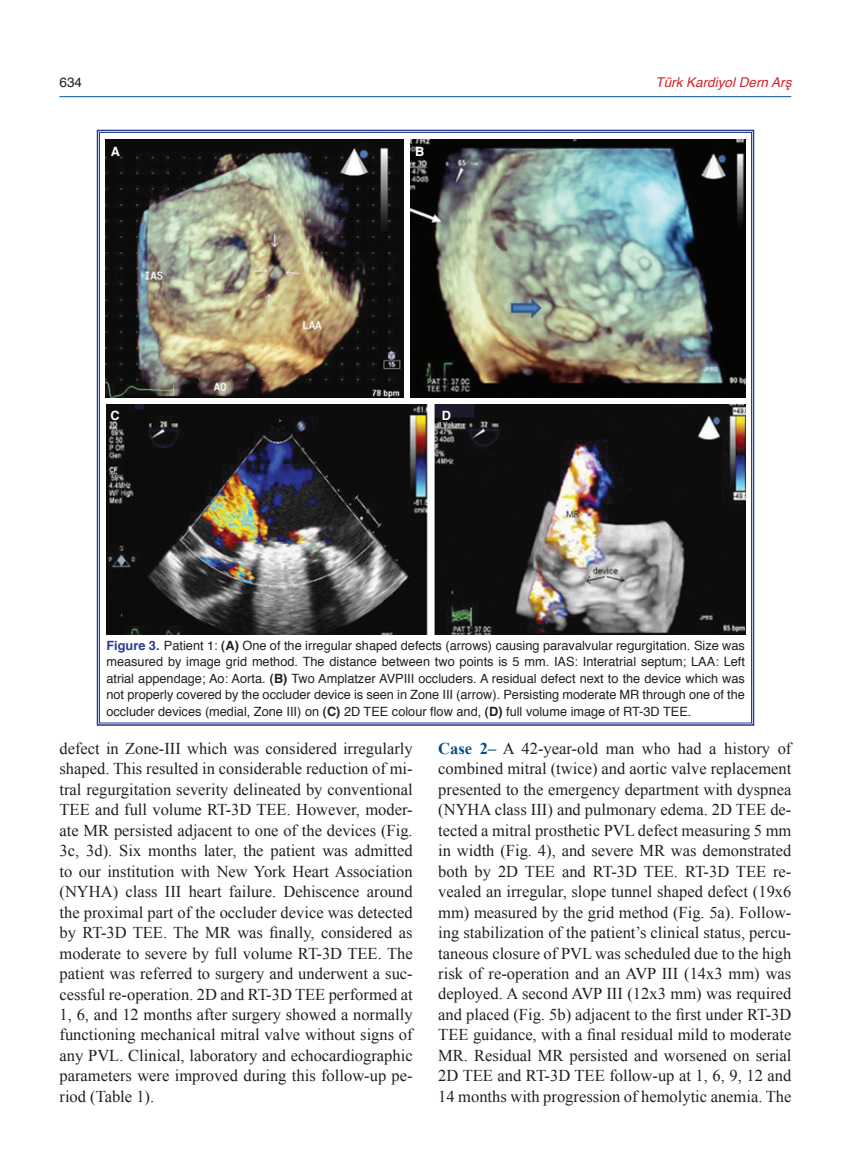
<style>
.page{position:relative;width:851px;height:1170px;background:#fff}
.page>*{position:absolute;margin:0;border:0;box-sizing:border-box;transform-origin:0 0}
.t1{font:16.5px/20.4px "Times New Roman";color:#231f20;text-align:justify}
.t2{font:italic 13.5px "Helvetica";color:#d1232a}
.t3{font:13.5px "Helvetica";color:#231f20}
.t4{font:12.75px/16.5px "Helvetica";color:#231f20;text-align:justify}
.t5{font:700 12.75px "Helvetica";color:#fff}
.s1{font-weight:700;color:#253f8e}
.s2{font-weight:700}
.s3{font-weight:700;color:#01508b}
</style>
<div class="page">
<hr style="left:59px;top:96px;width:732px;height:1px;background:#01508b">
<svg style="left:96px;top:129px;width:658px;height:597px"></svg>
<img style="left:106px;top:140px;width:297px;height:257px">
<img style="left:411px;top:140px;width:333px;height:257px">
<img style="left:106px;top:404px;width:638px;height:230px">
<p class="t3" style="left:60px;top:73px;width:24px">634</p>
<p class="t2" style="left:655px;top:71px;width:137px">Türk Kardiyol Dern Arş</p>
<p class="t5" style="left:111px;top:143px;width:11px">A</p>
<p class="t5" style="left:415px;top:143px;width:11px">B</p>
<p class="t5" style="left:111px;top:406px;width:11px">C</p>
<p class="t5" style="left:442px;top:406px;width:11px">D</p>
<p class="t4" style="left:106px;top:637px;width:640px"><span class="s1">Figure 3.</span> Patient 1: <span class="s2">(A)</span> One of the irregular shaped defects (arrows) causing paravalvular regurgitation. Size was measured by image grid method. The distance between two points is 5 mm. IAS: Interatrial septum; LAA: Left atrial appendage; Ao: Aorta. <span class="s2">(B)</span> Two Amplatzer AVPIII occluders. A residual defect next to the device which was not properly covered by the occluder device is seen in Zone III (arrow). Persisting moderate MR through one of the occluder devices (medial, Zone III) on <span class="s2">(C)</span> 2D TEE colour flow and, <span class="s2">(D)</span> full volume image of RT-3D TEE.</p>
<p class="t1" style="left:60px;top:737px;width:354px">defect in Zone-III which was considered irregularly shaped. This resulted in considerable reduction of mi&shy;tral regurgitation severity delineated by conventional TEE and full volume RT-3D TEE. However, moder&shy;ate MR persisted adjacent to one of the devices (Fig.<br>3c, 3d). Six months later, the patient was admitted to our institution with New York Heart Association (NYHA) class III heart failure. Dehiscence around the proximal part of the occluder device was detected by RT-3D TEE. The MR was finally, considered as moderate to severe by full volume RT-3D TEE. The patient was referred to surgery and underwent a suc&shy;cessful re-operation. 2D and RT-3D TEE performed at 1, 6, and 12 months after surgery showed a normally functioning mechanical mitral valve without signs of any PVL. Clinical, laboratory and echocardiographic parameters were improved during this follow-up pe&shy;riod (Table 1).</p>
<p class="t1" style="left:438px;top:737px;width:354px"><span class="s3">Case 2–</span> A 42-year-old man who had a history of combined mitral (twice) and aortic valve replacement presented to the emergency department with dyspnea (NYHA class III) and pulmonary edema. 2D TEE de&shy;tected a mitral prosthetic PVL defect measuring 5 mm in width (Fig. 4), and severe MR was demonstrated both by 2D TEE and RT-3D TEE. RT-3D TEE re&shy;vealed an irregular, slope tunnel shaped defect (19x6 mm) measured by the grid method (Fig. 5a). Follow&shy;ing stabilization of the patient’s clinical status, percu&shy;taneous closure of PVL was scheduled due to the high risk of re-operation and an AVP III (14x3 mm) was deployed. A second AVP III (12x3 mm) was required and placed (Fig. 5b) adjacent to the first under RT-3D TEE guidance, with a final residual mild to moderate MR. Residual MR persisted and worsened on serial 2D TEE and RT-3D TEE follow-up at 1, 6, 9, 12 and 14 months with progression of hemolytic anemia. The</p>
</div>
